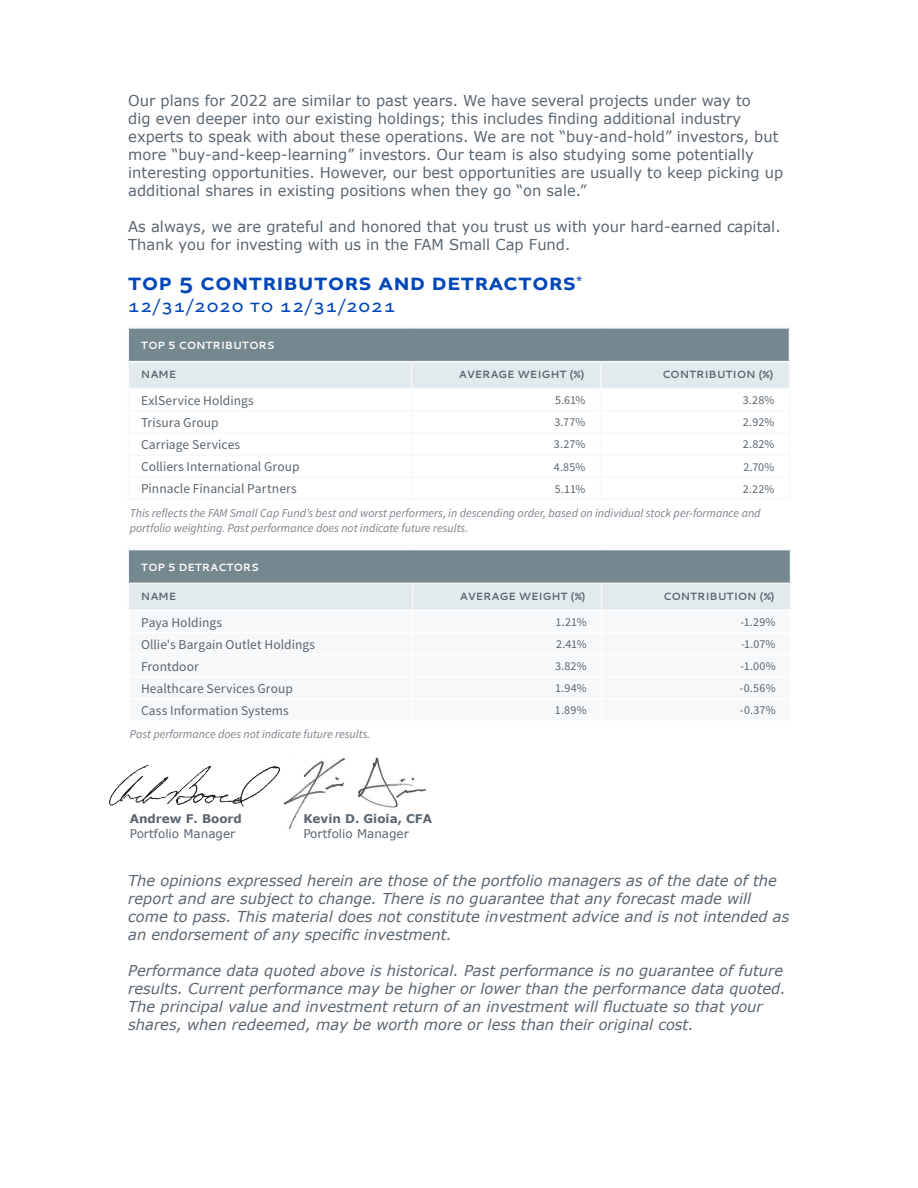
<style>
.page{position:relative;width:918px;height:1188px;background:#fff}
.page>*{position:absolute;margin:0;border:0;box-sizing:border-box;transform-origin:0 0}
.t1{font:500 24px "Altivo";letter-spacing:.025em;color:#0047ba}
.t2{font:18px "Altivo";letter-spacing:.075em;color:#0047ba}
.t3{font:15px/18px "Verdana";color:#5b6670}
.t4{font:italic 15px/18px "Verdana";color:#5b6670}
.Table{font:13.5px "Source Sans Pro";letter-spacing:.005em;color:#5a6670}
.t5{font:italic 12px/15px "Source Sans Variable";color:#7b808a}
.Table-2{font:12px "Source Sans Pro";letter-spacing:.015em;color:#5a6670}
.t6{font:12px "Verdana";color:#5b6670}
.t7{font:700 12px "Verdana";color:#5b6670}
.t8{font:700 10.5px "Cantarell";color:#5a6670}
.t9{font:700 10.5px "Cantarell";color:#fff}
</style>
<div class="page">
<div style="left:128px;top:328px;width:661px;height:34px;background:#75888f"></div>
<hr style="left:128px;top:329px;width:1px;height:32px;background:#f6f8f9">
<hr style="left:128px;top:327px;width:283px;height:2px;background:#f6f8f9">
<hr style="left:411px;top:327px;width:189px;height:2px;background:#f6f8f9">
<hr style="left:600px;top:327px;width:190px;height:2px;background:#f6f8f9">
<hr style="left:128px;top:361px;width:283px;height:1px;background:#f6f8f9">
<hr style="left:411px;top:361px;width:189px;height:1px;background:#f6f8f9">
<hr style="left:600px;top:361px;width:190px;height:1px;background:#f6f8f9">
<hr style="left:789px;top:329px;width:1px;height:32px;background:#f6f8f9">
<hr style="left:128px;top:498px;width:283px;height:2px;background:#f6f8f9">
<hr style="left:411px;top:498px;width:189px;height:2px;background:#f6f8f9">
<hr style="left:600px;top:498px;width:190px;height:2px;background:#f6f8f9">
<div style="left:128px;top:362px;width:662px;height:26px;background:#e3eaed"></div>
<div style="left:128px;top:550px;width:663px;height:33px;background:#75888f"></div>
<hr style="left:128px;top:550px;width:1px;height:33px;background:#f6f8f9">
<hr style="left:128px;top:549px;width:285px;height:1px;background:#f6f8f9">
<hr style="left:413px;top:549px;width:189px;height:1px;background:#f6f8f9">
<hr style="left:602px;top:549px;width:189px;height:1px;background:#f6f8f9">
<hr style="left:790px;top:550px;width:1px;height:33px;background:#f6f8f9">
<svg style="left:128px;top:583px;width:662px;height:27px;background:#e4eaed"></svg>
<img style="left:109px;top:765px;width:170px;height:42px">
<img style="left:279px;top:757px;width:147px;height:72px">
<p class="t3" style="left:128px;top:92px;width:656px">Our plans for 2022 are similar to past years. We have several projects under way to<br>dig even deeper into our existing holdings; this includes finding additional industry experts to speak with about these operations. We are not “buy-and-hold” investors, but more “buy-and-keep-learning” investors. Our team is also studying some potentially interesting opportunities. However, our best opportunities are usually to keep picking up additional shares in existing positions when they go “on sale.”</p>
<p class="t3" style="left:128px;top:218px;width:654px">As always, we are grateful and honored that you trust us with your hard-earned capital.<br>Thank you for investing with us in the FAM Small Cap Fund.</p>
<p class="t1" style="left:128px;top:266px;width:455px">top 5 contributors and detractors<sup>*</sup></p>
<p class="t2" style="left:128px;top:294px;width:268px">12/31/2020 to 12/31/2021</p>
<p class="t9" style="left:141px;top:338px;width:135px">TOP 5 CONTRIBUTORS</p>
<p class="t8" style="left:141px;top:367px;width:37px">NAME</p>
<p class="t8" style="left:459px;top:367px;width:127px">AVERAGE WEIGHT (%)</p>
<p class="t8" style="left:662px;top:367px;width:113px">CONTRIBUTION (%)</p>
<p class="Table" style="left:141px;top:392px;width:114px">ExlService Holdings</p>
<p class="Table-2" style="left:555px;top:393px;width:32px">5.61%</p>
<p class="Table-2" style="left:743px;top:393px;width:33px">3.28%</p>
<p class="Table" style="left:141px;top:414px;width:79px">Trisura Group</p>
<p class="Table-2" style="left:554px;top:415px;width:33px">3.77%</p>
<p class="Table-2" style="left:743px;top:415px;width:33px">2.92%</p>
<p class="Table" style="left:141px;top:436px;width:101px">Carriage Services</p>
<p class="Table-2" style="left:554px;top:437px;width:33px">3.27%</p>
<p class="Table-2" style="left:743px;top:437px;width:33px">2.82%</p>
<p class="Table" style="left:141px;top:458px;width:160px">Colliers International Group</p>
<p class="Table-2" style="left:554px;top:459px;width:33px">4.85%</p>
<p class="Table-2" style="left:744px;top:459px;width:32px">2.70%</p>
<p class="Table" style="left:141px;top:480px;width:157px">Pinnacle Financial Partners</p>
<p class="Table-2" style="left:555px;top:481px;width:32px">5.11%</p>
<p class="Table-2" style="left:743px;top:481px;width:33px">2.22%</p>
<p class="t5" style="left:130px;top:505px;width:632px">This reflects the FAM Small Cap Fund’s best and worst performers, in descending order, based on individual stock per-formance and portfolio weighting. Past performance does not indicate future results.</p>
<p class="t9" style="left:141px;top:560px;width:119px">TOP 5 DETRACTORS</p>
<p class="t8" style="left:141px;top:589px;width:37px">NAME</p>
<p class="t8" style="left:460px;top:589px;width:127px">AVERAGE WEIGHT (%)</p>
<p class="t8" style="left:663px;top:589px;width:113px">CONTRIBUTION (%)</p>
<p class="Table" style="left:141px;top:613px;width:83px">Paya Holdings</p>
<p class="Table-2" style="left:556px;top:614px;width:32px">1.21%</p>
<p class="Table-2" style="left:741px;top:614px;width:37px">-1.29%</p>
<p class="Table" style="left:141px;top:636px;width:176px">Ollie's Bargain Outlet Holdings</p>
<p class="Table-2" style="left:556px;top:636px;width:32px">2.41%</p>
<p class="Table-2" style="left:741px;top:636px;width:36px">-1.07%</p>
<p class="Table" style="left:141px;top:658px;width:59px">Frontdoor</p>
<p class="Table-2" style="left:555px;top:659px;width:33px">3.82%</p>
<p class="Table-2" style="left:741px;top:659px;width:36px">-1.00%</p>
<p class="Table" style="left:141px;top:680px;width:153px">Healthcare Services Group</p>
<p class="Table-2" style="left:555px;top:681px;width:33px">1.94%</p>
<p class="Table-2" style="left:740px;top:681px;width:37px">-0.56%</p>
<p class="Table" style="left:141px;top:702px;width:149px">Cass Information Systems</p>
<p class="Table-2" style="left:555px;top:703px;width:33px">1.89%</p>
<p class="Table-2" style="left:740px;top:703px;width:37px">-0.37%</p>
<p class="t5" style="left:130px;top:726px;width:242px">Past performance does not indicate future results.</p>
<p class="t7" style="left:303px;top:811px;width:130px">Kevin D. Gioia, CFA</p>
<p class="t6" style="left:303px;top:826px;width:107px">Portfolio Manager</p>
<p class="t4" style="left:128px;top:872px;width:663px">The opinions expressed herein are those of the portfolio managers as of the date of the report and are subject to change. There is no guarantee that any forecast made will come to pass. This material does not constitute investment advice and is not intended as an endorsement of any specific investment.</p>
<p class="t4" style="left:128px;top:962px;width:659px">Performance data quoted above is historical. Past performance is no guarantee of future results. Current performance may be higher or lower than the performance data quoted.<br>The principal value and investment return of an investment will fluctuate so that your shares, when redeemed, may be worth more or less than their original cost.</p>
<p class="t7" style="left:130px;top:811px;width:114px">Andrew F. Boord</p>
<p class="t6" style="left:130px;top:826px;width:107px">Portfolio Manager</p>
</div>
